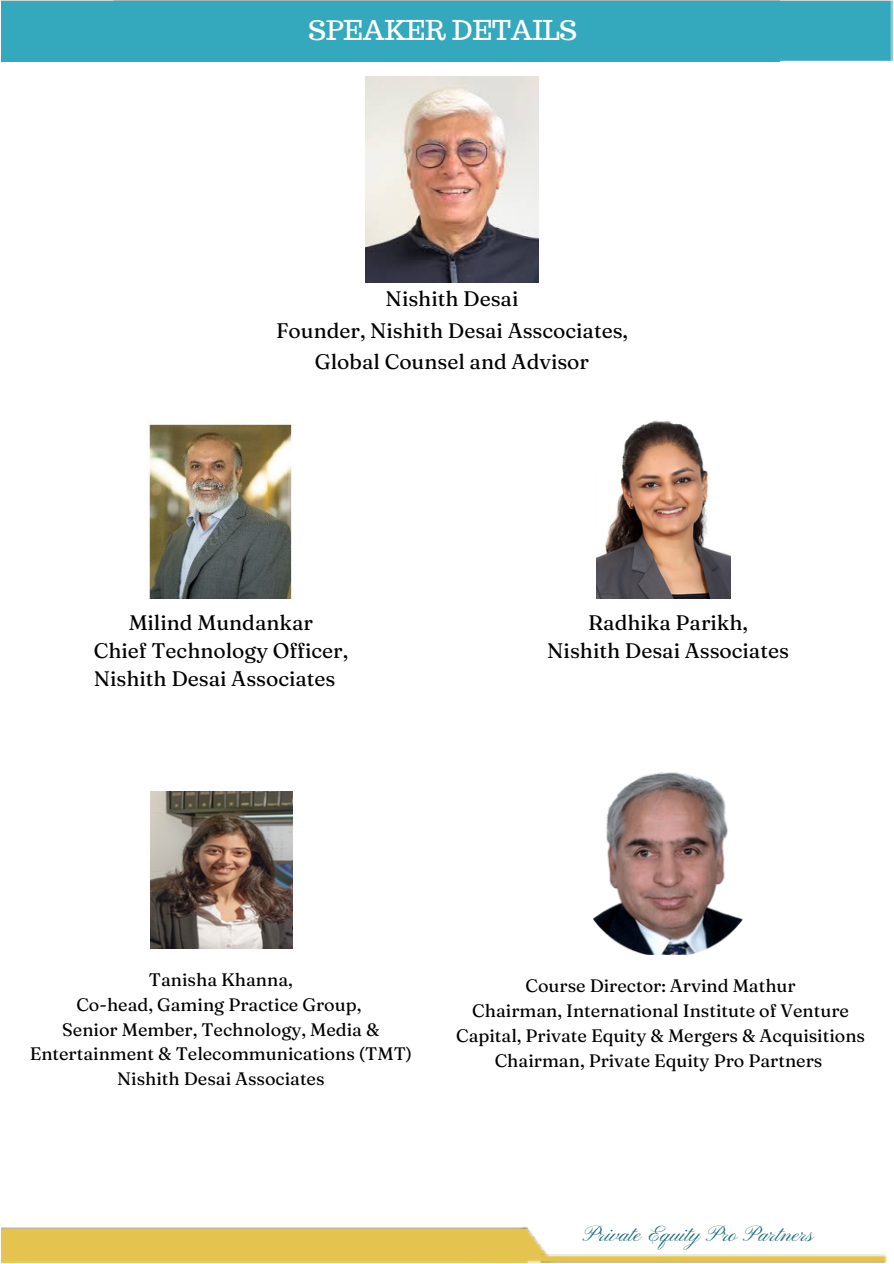
<style>
.page{position:relative;width:894px;height:1264px;background:#fff}
.page>*{position:absolute;margin:0;border:0;box-sizing:border-box;transform-origin:0 0}
.t1{font:26.7px "Trocchi";color:#fff}
.t2{font:22.35px "Pinyon Script";color:#146b7b}
.t3{font:21px/28.2px "Fraunces 9 pt";color:#000;text-align:center}
.t4{font:18px/24.8px "Fraunces 9 pt";color:#000;text-align:center}
</style>
<div class="page">
<div style="left:1px;top:0;width:891px;height:61px;background:#34a8bd"></div>
<img style="left:527px;top:1227px;width:26px;height:35px">
<img style="left:1px;top:1227px;width:526px;height:35px">
<img style="left:539px;top:1252px;width:347px;height:9px">
<img style="left:365px;top:76px;width:173px;height:206px">
<img style="left:148px;top:423px;width:144px;height:176px">
<img style="left:596px;top:420px;width:134px;height:179px">
<img style="left:150px;top:791px;width:142px;height:157px">
<svg style="left:592px;top:772px;width:151px;height:183px"></svg>
<h1 class="t1" style="left:308px;top:12px;width:270px">SPEAKER DETAILS</h1>
<p class="t3" style="left:276px;top:283px;width:353px;line-height:31.5px">Nishith Desai<br>Founder, Nishith Desai Asscociates,<br>Global Counsel and Advisor</p>
<p class="t3" style="left:94px;top:608px;width:256px">Milind Mundankar<br>Chief Technology Officer,<br>Nishith Desai Associates</p>
<p class="t3" style="left:547px;top:608px;width:243px">Radhika Parikh,<br>Nishith Desai Associates</p>
<p class="t4" style="left:30px;top:967px;width:384px">Tanisha Khanna,<br>Co-head, Gaming Practice Group,<br>Senior Member, Technology, Media &amp;<br>Entertainment &amp; Telecommunications (TMT)<br>Nishith Desai Associates</p>
<p class="t4" style="left:456px;top:973px;width:410px">Course Director: Arvind Mathur<br>Chairman, International Institute of Venture Capital, Private Equity &amp; Mergers &amp; Acquisitions Chairman, Private Equity Pro Partners</p>
<p class="t2" style="left:585px;top:1221px;width:230px">Private Equity Pro Partners</p>
</div>
